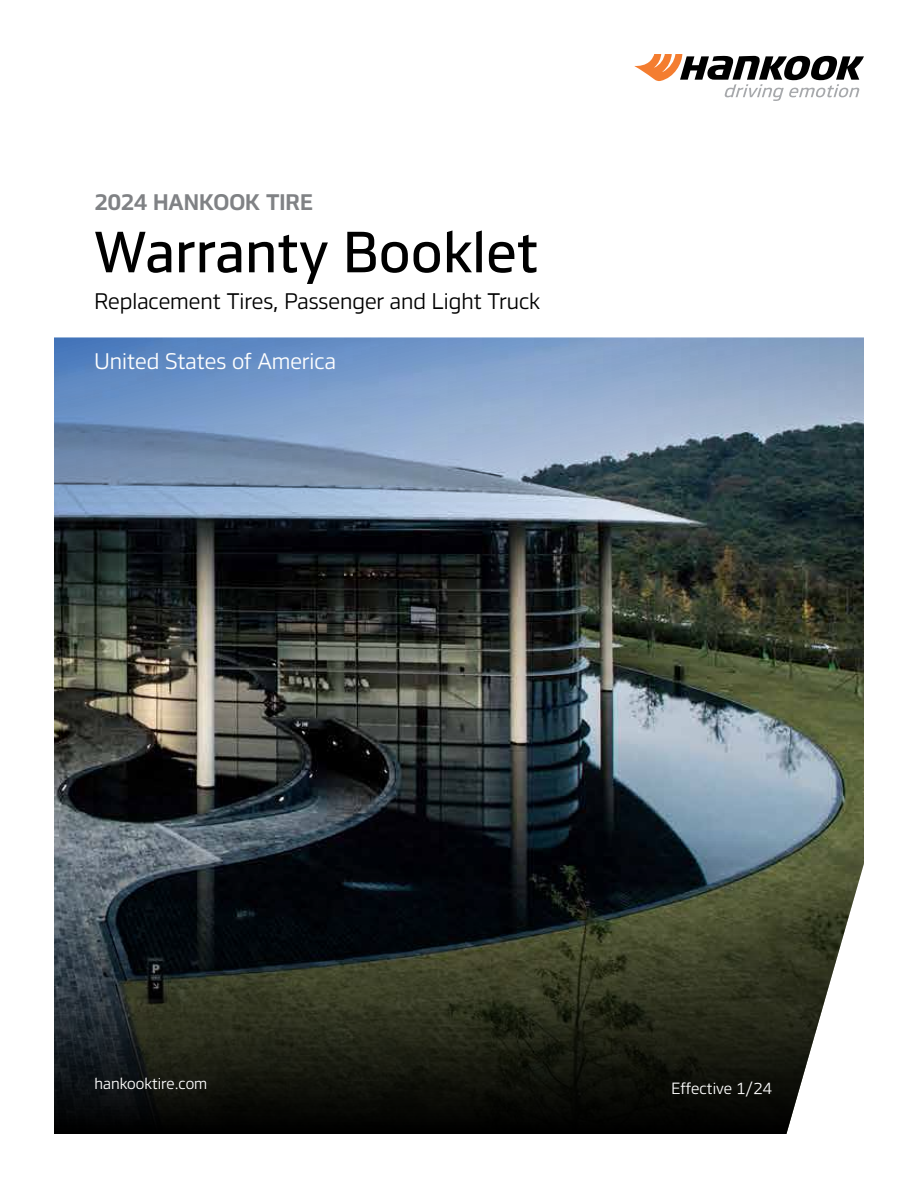
<style>
.page{position:relative;width:918px;height:1188px;background:#fff}
.page>*{position:absolute;margin:0;border:0;box-sizing:border-box;transform-origin:0 0}
.t1{font:54px "Hankook TTF Medium";color:#000}
.t2{font:21px "Hankook TTF Regular";color:#000}
.t3{font:21px "Hankook TTF Regular";color:#fff}
.t4{font:21px "Hankook TTF Semibold";color:#808285}
.t5{font:15px "Hankook TTF Regular";color:#fff}
.t6{font:14.7px "Hankook TTF Regular";color:#fff}
</style>
<div class="page">
<img style="left:54px;top:337px;width:810px;height:797px">
<svg style="left:635px;top:54px;width:229px;height:46px"></svg>
<p class="t4" style="left:94px;top:186px;width:220px">2024 HANKOOK TIRE</p>
<h1 class="t1" style="left:94px;top:210px;width:446px">Warranty Booklet</h1>
<p class="t2" style="left:94px;top:285px;width:447px">Replacement Tires, Passenger and Light Truck</p>
<p class="t3" style="left:94px;top:345px;width:243px">United States of America</p>
<p class="t6" style="left:94px;top:1073px;width:114px">hankooktire.com</p>
<p class="t5" style="left:671px;top:1076px;width:102px">Effective 1/24</p>
</div>
